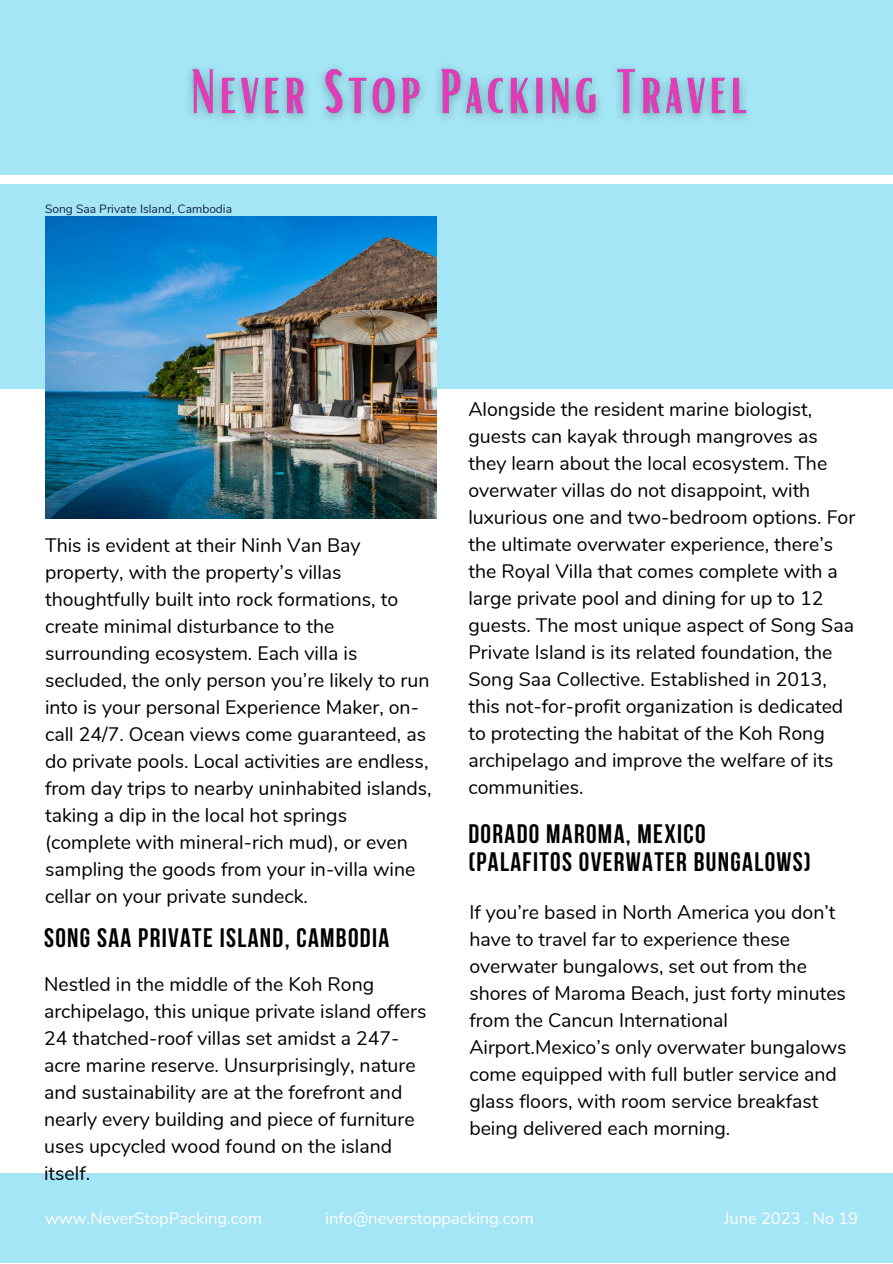
<style>
.page{position:relative;width:893px;height:1264px;background:#fff}
.page>*{position:absolute;margin:0;border:0;box-sizing:border-box;transform-origin:0 0}
.t1{font:700 26.55px "Bebas Neue";letter-spacing:.05em;color:#000}
.t2{font:19.5px/27px "Nunito";color:#000}
.t3{font:16.5px "Nunito";color:#fff}
.t4{font:12px "Nunito";color:#0b2449}
</style>
<div class="page">
<div style="left:0;top:1173px;width:892px;height:89px;background:#a4e5f6"></div>
<div style="left:0;top:0;width:892px;height:388px;background:#a4e5f6"></div>
<div style="left:0;top:175px;width:892px;height:9px;background:#fff"></div>
<img style="left:45px;top:217px;width:391px;height:301px">
<img style="left:189px;top:67px;width:558px;height:53px">
<p class="t4" style="left:45px;top:201px;width:188px">Song Saa Private Island, Cambodia</p>
<p class="t2" style="left:45px;top:531px;width:388px">This is evident at their Ninh Van Bay property, with the property’s villas thoughtfully built into rock formations, to create minimal disturbance to the surrounding ecosystem. Each villa is secluded, the only person you’re likely to run into is your personal Experience Maker, on&shy;call 24/7. Ocean views come guaranteed, as do private pools. Local activities are endless, from day trips to nearby uninhabited islands, taking a dip in the local hot springs (complete with mineral-rich mud), or even sampling the goods from your in-villa wine cellar on your private sundeck.</p>
<p class="t1" style="left:44px;top:927px;width:347px">SONG SAA PRIVATE ISLAND, CAMBODIA</p>
<p class="t2" style="left:44px;top:971px;width:384px">Nestled in the middle of the Koh Rong archipelago, this unique private island offers 24 thatched-roof villas set amidst a 247- acre marine reserve. Unsurprisingly, nature and sustainability are at the forefront and nearly every building and piece of furniture uses upcycled wood found on the island itself.</p>
<p class="t2" style="left:468px;top:396px;width:388px">Alongside the resident marine biologist, guests can kayak through mangroves as they learn about the local ecosystem. The overwater villas do not disappoint, with luxurious one and two-bedroom options. For the ultimate overwater experience, there’s the Royal Villa that comes complete with a large private pool and dining for up to 12 guests. The most unique aspect of Song Saa Private Island is its related foundation, the Song Saa Collective. Established in 2013, this not-for-profit organization is dedicated to protecting the habitat of the Koh Rong archipelago and improve the welfare of its communities.</p>
<p class="t1" style="left:468px;top:822px;width:239px">DORADO MAROMA, MEXICO</p>
<p class="t1" style="left:468px;top:850px;width:344px">(PALAFITOS OVERWATER BUNGALOWS)</p>
<p class="t2" style="left:469px;top:899px;width:378px">If you’re based in North America you don’t have to travel far to experience these overwater bungalows, set out from the shores of Maroma Beach, just forty minutes from the Cancun International Airport.Mexico’s only overwater bungalows come equipped with full butler service and glass floors, with room service breakfast being delivered each morning.</p>
<p class="t3" style="left:45px;top:1207px;width:218px">www.NeverStopPacking.com</p>
<p class="t3" style="left:325px;top:1207px;width:210px">info@neverstoppacking.com</p>
<p class="t3" style="left:724px;top:1207px;width:136px">June 2023 . No 19</p>
</div>
